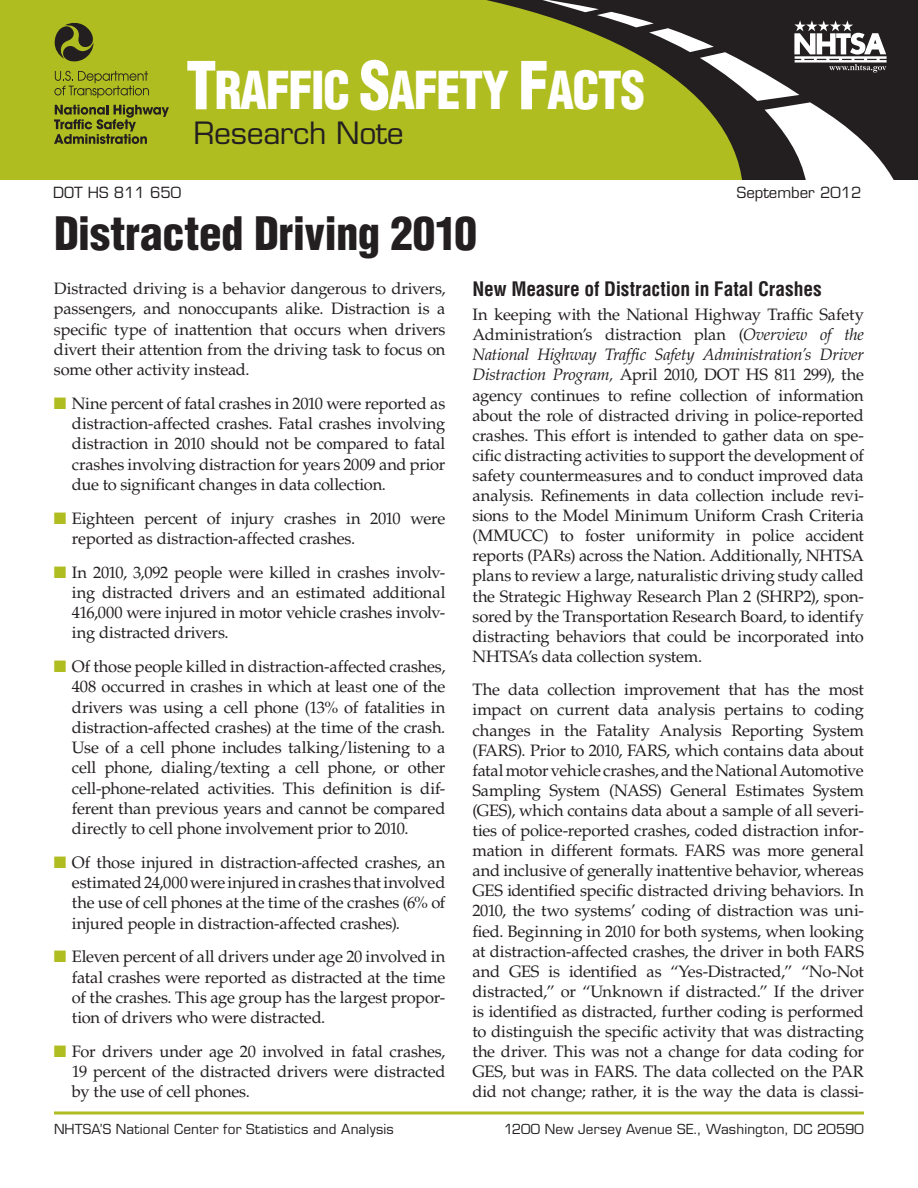
<style>
.page{position:relative;width:918px;height:1188px;background:#fff}
.page>*{position:absolute;margin:0;border:0;box-sizing:border-box;transform-origin:0 0}
.t1{font:900 condensed 51px "Helvetica LT Std";letter-spacing:-.03em;color:#fff;scale:.95 1}
.t2{font:900 condensed 45px "Helvetica LT Std";letter-spacing:-.01em;color:#231f20}
.t3{font:30px "Eurostile LT Std";letter-spacing:-.01em;color:#231f20}
.HeadA{font:700 condensed 19.5px "Helvetica LT Std";letter-spacing:-.005em;color:#231f20}
.Body{font:16.5px/20.1px "Palatino LT Std";letter-spacing:-.015em;color:#231f20;text-align:justify}
.t4{font:15px "Eurostile LT Std";color:#231f20}
.t5{font:13.5px "Eurostile LT Std";letter-spacing:.015em;color:#231f20}
.s1{font-size:64.5px}
.s2{color:#b0bd21}
.s3{font-style:italic;color:#211d1e}
</style>
<div class="page">
<hr style="left:54px;top:1112px;width:810px;height:2px;background:#b0bd21">
<div style="left:0;top:0;width:918px;height:180px;background:#b0bd21"></div>
<svg style="left:486px;top:0;width:432px;height:180px"></svg>
<svg style="left:529px;top:0;width:367px;height:180px"></svg>
<svg style="left:54px;top:105px;width:115px;height:39px"></svg>
<svg style="left:54px;top:71px;width:95px;height:27px"></svg>
<svg style="left:54px;top:22px;width:40px;height:40px"></svg>
<h1 class="t1" style="left:186px;top:58px;width:485px"><span class="s1">T</span>RAFFIC <span class="s1">S</span>AFETY <span class="s1">F</span>ACTS</h1>
<h3 class="t3" style="left:194px;top:115px;width:212px">Research Note</h3>
<p class="t4" style="left:53px;top:183px;width:130px">DOT HS 811 650</p>
<p class="t4" style="left:737px;top:183px;width:126px">September 2012</p>
<h1 class="t2" style="left:54px;top:205px;width:425px">Distracted Driving 2010</h1>
<p class="Body" style="left:54px;top:279px;width:393px">Distracted driving is a behavior dangerous to drivers, passengers, and nonoccupants alike. Distraction is a specific type of inattention that occurs when drivers divert their attention from the driving task to focus on some other activity instead.</p>
<p class="Body" style="left:72px;top:393px;width:375px;text-indent:-18px"><span class="s2">■</span> Nine percent of fatal crashes in 2010 were reported as distraction-affected crashes. Fatal crashes involving distraction in 2010 should not be compared to fatal crashes involving distraction for years 2009 and prior due to significant changes in data collection.</p>
<p class="Body" style="left:72px;top:508px;width:375px;text-indent:-18px"><span class="s2">■</span> Eighteen percent of injury crashes in 2010 were reported as distraction-affected crashes.</p>
<p class="Body" style="left:72px;top:562px;width:375px;text-indent:-18px"><span class="s2">■</span> In 2010, 3,092 people were killed in crashes involv&shy;ing distracted drivers and an estimated additional 416,000 were injured in motor vehicle crashes involv&shy;ing distracted drivers.</p>
<p class="Body" style="left:72px;top:657px;width:375px;text-indent:-18px"><span class="s2">■</span> Of those people killed in distraction-affected crashes, 408 occurred in crashes in which at least one of the drivers was using a cell phone (13% of fatalities in distraction-affected crashes) at the time of the crash.<br>Use of a cell phone includes talking/listening to a cell phone, dialing/texting a cell phone, or other cell-phone-related activities. This definition is dif&shy;ferent than previous years and cannot be compared directly to cell phone involvement prior to 2010.</p>
<p class="Body" style="left:72px;top:852px;width:375px;text-indent:-18px"><span class="s2">■</span> Of those injured in distraction-affected crashes, an estimated 24,000 were injured in crashes that involved the use of cell phones at the time of the crashes (6% of injured people in distraction-affected crashes).</p>
<p class="Body" style="left:72px;top:947px;width:375px;text-indent:-18px"><span class="s2">■</span> Eleven percent of all drivers under age 20 involved in fatal crashes were reported as distracted at the time of the crashes. This age group has the largest propor&shy;tion of drivers who were distracted.</p>
<p class="Body" style="left:72px;top:1041px;width:375px;text-indent:-18px"><span class="s2">■</span> For drivers under age 20 involved in fatal crashes, 19 percent of the distracted drivers were distracted by the use of cell phones.</p>
<p class="HeadA" style="left:472px;top:277px;width:351px">New Measure of Distraction in Fatal Crashes</p>
<p class="Body" style="left:472px;top:305px;width:393px">In keeping with the National Highway Traffic Safety Administration’s distraction plan (<span class="s3">Overview of the National Highway Traffic Safety Administration’s Driver Distraction Program,</span> April 2010, DOT HS 811 299), the agency continues to refine collection of information about the role of distracted driving in police-reported crashes. This effort is intended to gather data on spe&shy;cific distracting activities to support the development of safety countermeasures and to conduct improved data analysis. Refinements in data collection include revi&shy;sions to the Model Minimum Uniform Crash Criteria (MMUCC) to foster uniformity in police accident reports (PARs) across the Nation. Additionally, NHTSA plans to review a large, naturalistic driving study called the Strategic Highway Research Plan 2 (SHRP2), spon&shy;sored by the Transportation Research Board, to identify distracting behaviors that could be incorporated into NHTSA’s data collection system.</p>
<p class="Body" style="left:472px;top:680px;width:393px">The data collection improvement that has the most impact on current data analysis pertains to coding changes in the Fatality Analysis Reporting System (FARS). Prior to 2010, FARS, which contains data about fatal motor vehicle crashes, and the National Automotive Sampling System (NASS) General Estimates System (GES), which contains data about a sample of all severi&shy;ties of police-reported crashes, coded distraction infor&shy;mation in different formats. FARS was more general and inclusive of generally inattentive behavior, whereas GES identified specific distracted driving behaviors. In 2010, the two systems’ coding of distraction was uni&shy;fied. Beginning in 2010 for both systems, when looking at distraction-affected crashes, the driver in both FARS and GES is identified as “Yes-Distracted,” “No-Not distracted,” or “Unknown if distracted.” If the driver is identified as distracted, further coding is performed to distinguish the specific activity that was distracting the driver. This was not a change for data coding for GES, but was in FARS. The data collected on the PAR did not change; rather, it is the way the data is classi-</p>
<p class="t5" style="left:54px;top:1121px;width:341px">NHTSA’S National Center for Statistics and Analysis</p>
<p class="t5" style="left:504px;top:1121px;width:361px">1200 New Jersey Avenue SE., Washington, DC 20590</p>
</div>
